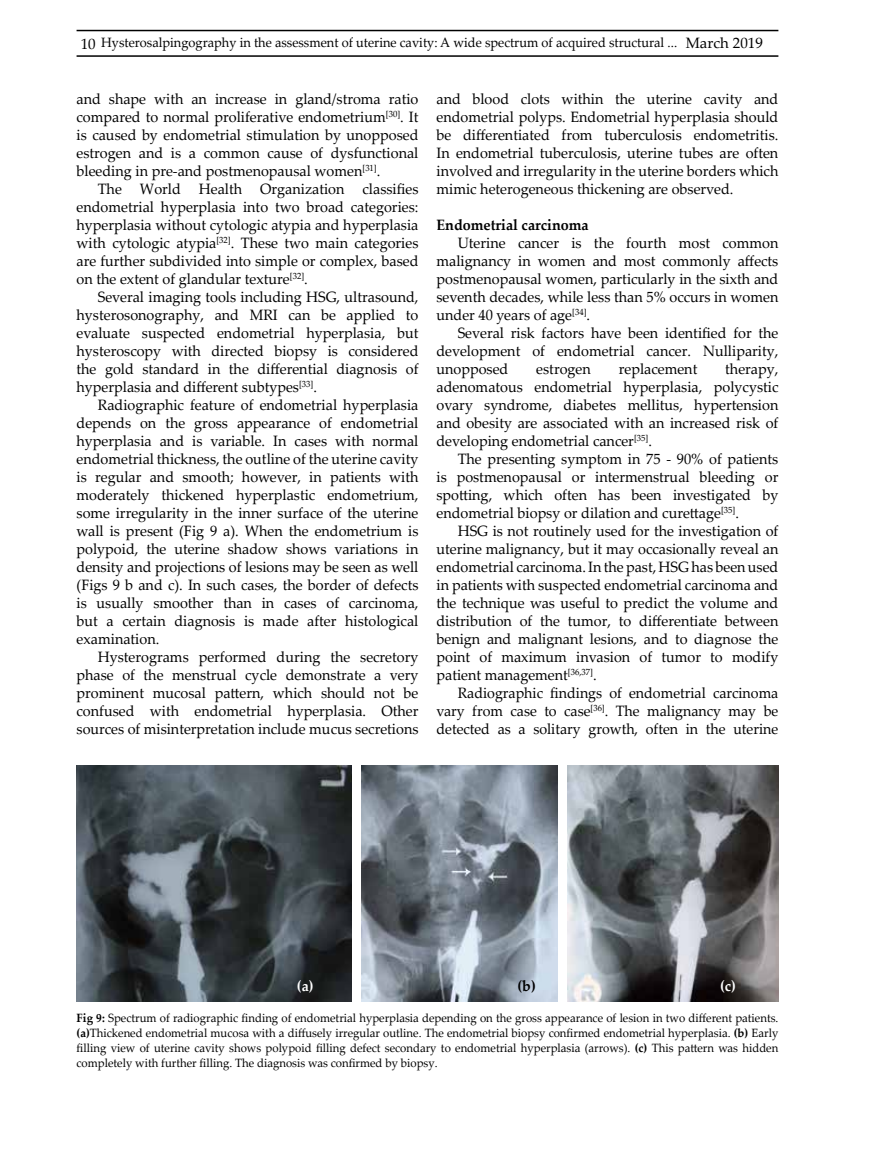
<style>
.page{position:relative;width:872px;height:1170px;background:#fff}
.page>*{position:absolute;margin:0;border:0;box-sizing:border-box;transform-origin:0 0}
.t1{font:15px/18px "Palatino Linotype";color:#000;text-align:justify;scale:.96 1}
.t2{font:15px/18px "Palatino Linotype";color:#000;text-align:justify;scale:.95 1}
.t3{font:700 15px "Palatino Linotype";color:#000;scale:.96 1}
.t4{font:15px "Palatino Linotype";color:#000}
.t5{font:700 15px "Palatino Linotype";color:#fff;scale:.95 1}
.t6{font:700 15px "Palatino Linotype";color:#000;scale:.95 1}
.t7{font:13.5px "Palatino Linotype";color:#000;scale:.95 1}
.t8{font:12px/15px "Palatino Linotype";color:#000;text-align:justify;scale:.95 1}
.s1{font-weight:700}
</style>
<div class="page">
<hr style="left:77px;top:30px;width:701px;height:1px;background:#000">
<hr style="left:77px;top:55px;width:701px;height:2px;background:#000">
<img style="left:77px;top:765px;width:274px;height:236px">
<img style="left:361px;top:765px;width:196px;height:236px">
<img style="left:567px;top:765px;width:211px;height:236px">
<p class="t7" style="left:101px;top:33px;width:608px">Hysterosalpingography in the assessment of uterine cavity: A wide spectrum of acquired structural ...</p>
<p class="t4" style="left:81px;top:33px;width:16px">10</p>
<p class="t4" style="left:685px;top:32px;width:79px">March 2019</p>
<p class="t1" style="left:77px;top:89px;width:358px">and shape with an increase in gland/stroma ratio compared to normal proliferative endometrium<sup>[30]</sup>. It is caused by endometrial stimulation by unopposed estrogen and is a common cause of dysfunctional bleeding in pre-and postmenopausal women<sup>[31]</sup>.</p>
<p class="t1" style="left:77px;top:179px;width:358px;text-indent:21px">The World Health Organization classifies endometrial hyperplasia into two broad categories: hyperplasia without cytologic atypia and hyperplasia with cytologic atypia<sup>[32]</sup>. These two main categories are further subdivided into simple or complex, based on the extent of glandular texture<sup>[32]</sup>.</p>
<p class="t1" style="left:77px;top:287px;width:358px;text-indent:21px">Several imaging tools including HSG, ultrasound, hysterosonography, and MRI can be applied to evaluate suspected endometrial hyperplasia, but hysteroscopy with directed biopsy is considered the gold standard in the differential diagnosis of hyperplasia and different subtypes<sup>[33]</sup>.</p>
<p class="t1" style="left:77px;top:395px;width:358px;text-indent:21px">Radiographic feature of endometrial hyperplasia depends on the gross appearance of endometrial hyperplasia and is variable. In cases with normal endometrial thickness, the outline of the uterine cavity is regular and smooth; however, in patients with moderately thickened hyperplastic endometrium, some irregularity in the inner surface of the uterine wall is present (Fig 9 a). When the endometrium is polypoid, the uterine shadow shows variations in density and projections of lesions may be seen as well (Figs 9 b and c). In such cases, the border of defects is usually smoother than in cases of carcinoma, but a certain diagnosis is made after histological examination.</p>
<p class="t1" style="left:77px;top:647px;width:358px;text-indent:21px">Hysterograms performed during the secretory phase of the menstrual cycle demonstrate a very prominent mucosal pattern, which should not be confused with endometrial hyperplasia. Other sources of misinterpretation include mucus secretions</p>
<p class="t1" style="left:436px;top:89px;width:358px">and blood clots within the uterine cavity and endometrial polyps. Endometrial hyperplasia should be differentiated from tuberculosis endometritis.<br>In endometrial tuberculosis, uterine tubes are often involved and irregularity in the uterine borders which mimic heterogeneous thickening are observed.</p>
<p class="t3" style="left:436px;top:214px;width:160px">Endometrial carcinoma</p>
<p class="t1" style="left:436px;top:233px;width:358px;text-indent:21px">Uterine cancer is the fourth most common malignancy in women and most commonly affects postmenopausal women, particularly in the sixth and seventh decades, while less than 5% occurs in women under 40 years of age<sup>[34]</sup>.</p>
<p class="t1" style="left:436px;top:323px;width:358px;text-indent:21px">Several risk factors have been identified for the development of endometrial cancer. Nulliparity, unopposed</p>
<p class="t1" style="left:436px;top:359px;width:358px;text-indent:289px">therapy, adenomatous endometrial hyperplasia, polycystic ovary syndrome, diabetes mellitus, hypertension and obesity are associated with an increased risk of developing endometrial cancer<sup>[35]</sup>.</p>
<p class="t1" style="left:436px;top:449px;width:358px;text-indent:21px">The presenting symptom in 75 - 90% of patients is postmenopausal or intermenstrual bleeding or spotting, which often has been investigated by endometrial biopsy or dilation and curettage<sup>[35]</sup>.</p>
<p class="t1" style="left:436px;top:521px;width:358px;text-indent:21px">HSG is not routinely used for the investigation of uterine malignancy, but it may occasionally reveal an endometrial carcinoma. In the past, HSG has been used in patients with suspected endometrial carcinoma and the technique was useful to predict the volume and distribution of the tumor, to differentiate between benign and malignant lesions, and to diagnose the point of maximum invasion of tumor to modify patient management<sup>[36,37]</sup>.</p>
<p class="t2" style="left:436px;top:683px;width:361px;text-indent:21px">Radiographic findings of endometrial carcinoma vary from case to case<sup>[36]</sup>. The malignancy may be detected as a solitary growth, often in the uterine</p>
<p class="t1" style="left:536px;top:359px;width:58px">estrogen</p>
<p class="t1" style="left:619px;top:359px;width:83px">replacement</p>
<p class="t5" style="left:297px;top:975px;width:19px">(a)</p>
<p class="t6" style="left:517px;top:975px;width:21px">(b)</p>
<p class="t5" style="left:720px;top:975px;width:18px">(c)</p>
<p class="t8" style="left:77px;top:1010px;width:740px"><span class="s1">Fig 9:</span> Spectrum of radiographic finding of endometrial hyperplasia depending on the gross appearance of lesion in two different patients. <span class="s1">(a)</span>Thickened endometrial mucosa with a diffusely irregular outline. The endometrial biopsy confirmed endometrial hyperplasia. <span class="s1">(b)</span> Early filling view of uterine cavity shows polypoid filling defect secondary to endometrial hyperplasia (arrows). <span class="s1">(c)</span> This pattern was hidden completely with further filling. The diagnosis was confirmed by biopsy.</p>
</div>
